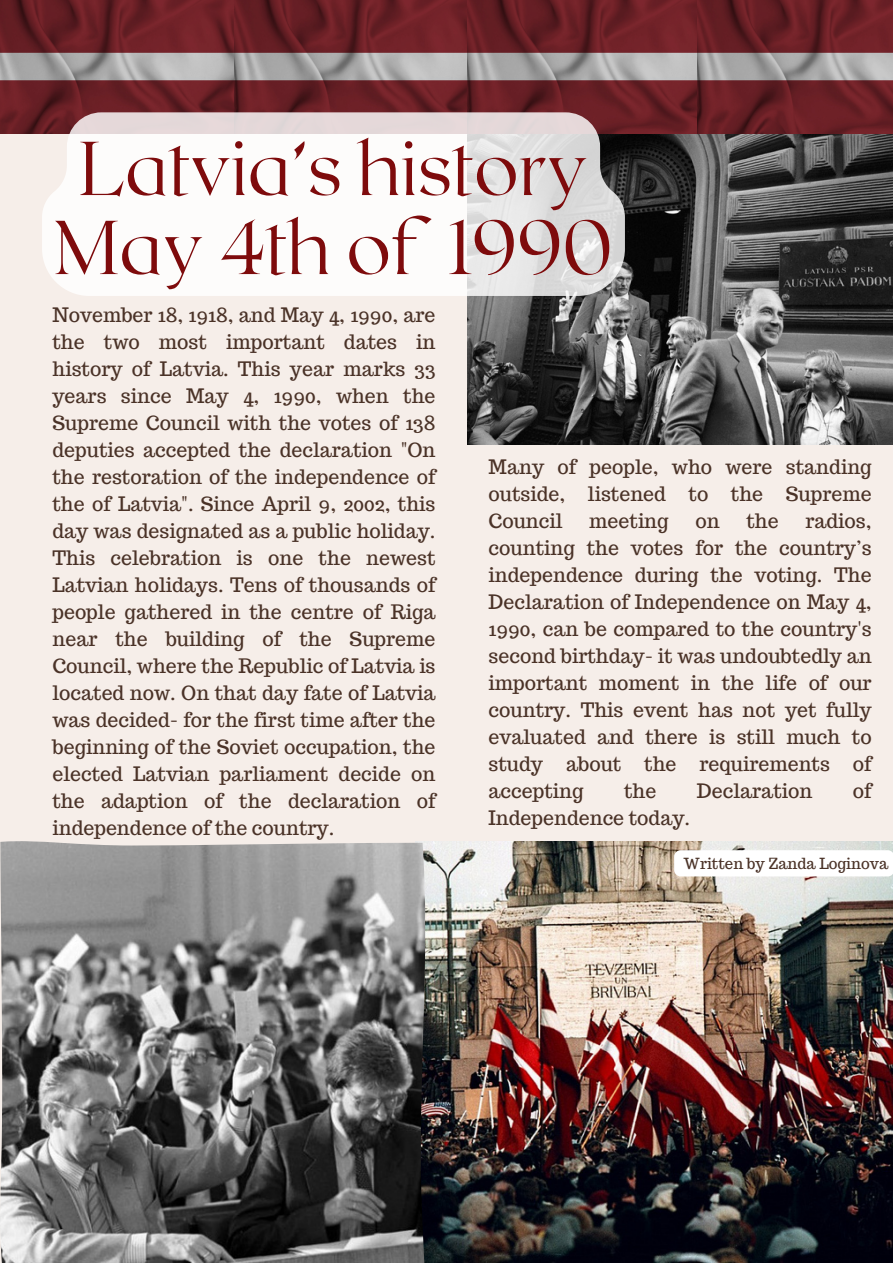
<style>
.page{position:relative;width:893px;height:1264px;background:#fff}
.page>*{position:absolute;margin:0;border:0;box-sizing:border-box;transform-origin:0 0}
.t1{font:100 76.05px "Roxborough CF";color:#7e0b0c}
.t2{font:19.5px/27px "Trocchi";color:#4a3227;text-align:justify}
.t3{font:15px "Trocchi";color:#4a3227}
</style>
<div class="page">
<div style="left:0;top:0;width:892px;height:1262px;background:#f6eee9"></div>
<img style="left:467px;top:134px;width:425px;height:310px">
<img style="left:0;top:0;width:234px;height:134px">
<img style="left:234px;top:0;width:233px;height:112px">
<img style="left:467px;top:0;width:230px;height:134px">
<img style="left:697px;top:0;width:195px;height:134px">
<svg style="left:42px;top:112px;width:583px;height:184px;background:#edeae9"></svg>
<img style="left:425px;top:841px;width:467px;height:421px">
<img style="left:0;top:841px;width:425px;height:421px">
<div style="left:674px;top:850px;width:218px;height:26px;background:#fff"></div>
<p class="t1" style="left:79px;top:119px;width:510px">Latvia’s history</p>
<p class="t1" style="left:54px;top:198px;width:560px">May 4th of 1990</p>
<p class="t2" style="left:52px;top:301px;width:384px">November 18, 1918, and May 4, 1990, are the two most important dates in history of Latvia. This year marks 33 years since May 4, 1990, when the Supreme Council with the votes of 138 deputies accepted the declaration "On the restoration of the independence of the of Latvia". Since April 9, 2002, this day was designated as a public holiday.<br>This celebration is one the newest Latvian holidays. Tens of thousands of people gathered in the centre of Riga near the building of the Supreme Council, where the Republic of Latvia is located now. On that day fate of Latvia was decided- for the first time after the beginning of the Soviet occupation, the elected Latvian parliament decide on the adaption of the declaration of independence of the country.</p>
<p class="t2" style="left:488px;top:453px;width:384px">Many of people, who were standing outside, listened to the Supreme Council</p>
<p class="t2" style="left:488px;top:507px;width:384px;text-indent:317px">radios, counting the votes for the country’s independence during the voting. The Declaration of Independence on May 4, 1990, can be compared to the country's second birthday- it was undoubtedly an important moment in the life of our country. This event has not yet fully evaluated and there is still much to study about the requirements of accepting</p>
<p class="t2" style="left:589px;top:507px;width:81px">meeting</p>
<p class="t2" style="left:695px;top:507px;width:26px">on</p>
<p class="t2" style="left:746px;top:507px;width:34px">the</p>
<p class="t2" style="left:624px;top:777px;width:34px">the</p>
<p class="t2" style="left:696px;top:777px;width:117px">Declaration</p>
<p class="t2" style="left:852px;top:777px;width:20px">of</p>
<p class="t2" style="left:488px;top:804px;width:203px">Independence today.</p>
<p class="t3" style="left:683px;top:853px;width:206px">Written by Zanda Loginova</p>
</div>
